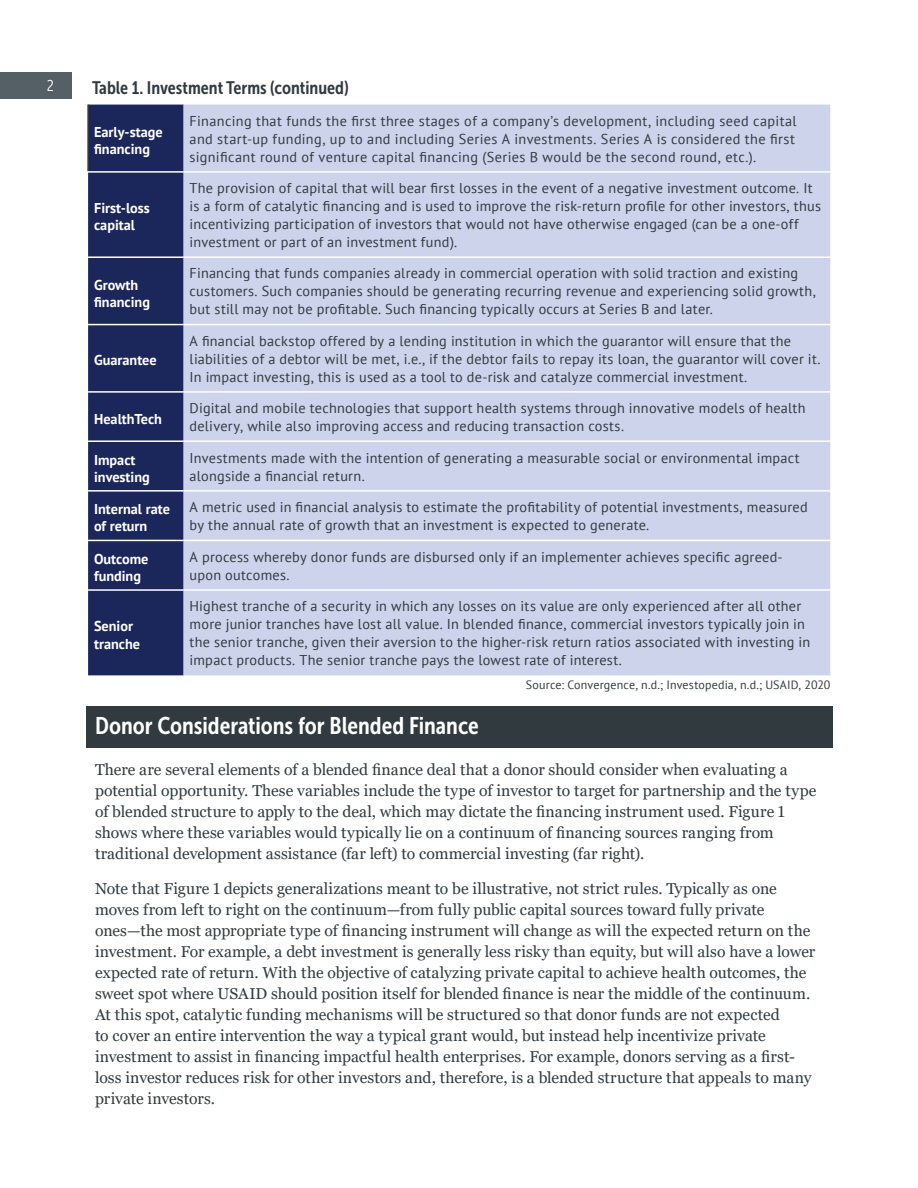
<style>
.page{position:relative;width:918px;height:1188px;background:#fff}
.page>*{position:absolute;margin:0;border:0;box-sizing:border-box;transform-origin:0 0}
.t1{font:24px "Museo Sans Cond 700";color:#fff}
.t2{font:18px "Museo Sans Cond 700";color:#303a3f}
.Body{font:15.75px/21px "Georgia";letter-spacing:.005em;color:#303a3f}
.t3{font:15.75px "Museo Sans Cond 300";color:#fff}
.Table_Copy_9_pt{font:14.25px/18px "PT Sans";letter-spacing:.02em;color:#303a3f}
.Table_Text{font:700 14.25px/17.1px "PT Sans";color:#fff}
.Disclaimer{font:12px "PT Sans";letter-spacing:.01em;color:#303a3f}
</style>
<div class="page">
<div style="left:88px;top:105px;width:96px;height:570px;background:#1b275a"></div>
<div style="left:184px;top:105px;width:646px;height:570px;background:#cdd3ea"></div>
<hr style="left:87px;top:105px;width:2px;height:66px;background:#303a3f">
<hr style="left:88px;top:256px;width:96px;height:2px;background:#fff">
<hr style="left:184px;top:256px;width:646px;height:2px;background:#fff">
<hr style="left:88px;top:324px;width:96px;height:1px;background:#fff">
<hr style="left:184px;top:324px;width:646px;height:1px;background:#fff">
<hr style="left:88px;top:391px;width:96px;height:2px;background:#fff">
<hr style="left:184px;top:391px;width:646px;height:2px;background:#fff">
<hr style="left:88px;top:440px;width:96px;height:2px;background:#fff">
<hr style="left:184px;top:440px;width:646px;height:2px;background:#fff">
<hr style="left:88px;top:490px;width:96px;height:2px;background:#fff">
<hr style="left:184px;top:490px;width:646px;height:2px;background:#fff">
<hr style="left:88px;top:540px;width:96px;height:1px;background:#fff">
<hr style="left:184px;top:540px;width:646px;height:1px;background:#fff">
<hr style="left:88px;top:589px;width:96px;height:2px;background:#fff">
<hr style="left:184px;top:589px;width:646px;height:2px;background:#fff">
<hr style="left:87px;top:171px;width:97px;height:2px;background:#fff">
<hr style="left:184px;top:171px;width:646px;height:2px;background:#fff">
<div style="left:86px;top:706px;width:747px;height:42px;background:#303a3f"></div>
<div style="left:0;top:72px;width:72px;height:27px;background:#545f66"></div>
<p class="t3" style="left:47px;top:77px;width:9px">2</p>
<p class="t2" style="left:92px;top:78px;width:258px">Table 1. Investment Terms (continued)</p>
<p class="Table_Text" style="left:94px;top:123px;width:70px">Early-stage financing</p>
<p class="Table_Copy_9_pt" style="left:190px;top:111px;width:609px;text-align:justify">Financing that funds the first three stages of a company’s development, including seed capital and start-up funding, up to and including Series A investments. Series A is considered the first significant round of venture capital financing (Series B would be the second round, etc.).</p>
<p class="Table_Text" style="left:94px;top:199px;width:57px">First-loss capital</p>
<p class="Table_Copy_9_pt" style="left:190px;top:179px;width:633px">The provision of capital that will bear first losses in the event of a negative investment outcome. It is a form of catalytic financing and is used to improve the risk-return profile for other investors, thus incentivizing participation of investors that would not have otherwise engaged (can be a one-off investment or part of an investment fund).</p>
<p class="Table_Text" style="left:94px;top:276px;width:57px">Growth financing</p>
<p class="Table_Copy_9_pt" style="left:190px;top:264px;width:628px">Financing that funds companies already in commercial operation with solid traction and existing customers. Such companies should be generating recurring revenue and experiencing solid growth, but still may not be profitable. Such financing typically occurs at Series B and later.</p>
<p class="Table_Text" style="left:94px;top:352px;width:64px">Guarantee</p>
<p class="Table_Copy_9_pt" style="left:190px;top:331px;width:632px">A financial backstop offered by a lending institution in which the guarantor will ensure that the liabilities of a debtor will be met, i.e., if the debtor fails to repay its loan, the guarantor will cover it.<br>In impact investing, this is used as a tool to de-risk and catalyze commercial investment.</p>
<p class="Table_Text" style="left:94px;top:410px;width:69px">HealthTech</p>
<p class="Table_Copy_9_pt" style="left:190px;top:399px;width:617px">Digital and mobile technologies that support health systems through innovative models of health delivery, while also improving access and reducing transaction costs.</p>
<p class="Table_Text" style="left:94px;top:451px;width:57px">Impact investing</p>
<p class="Table_Copy_9_pt" style="left:190px;top:448px;width:612px">Investments made with the intention of generating a measurable social or environmental impact alongside a financial return.</p>
<p class="Table_Text" style="left:94px;top:501px;width:77px">Internal rate of return</p>
<p class="Table_Copy_9_pt" style="left:190px;top:498px;width:620px">A metric used in financial analysis to estimate the profitability of potential investments, measured by the annual rate of growth that an investment is expected to generate.</p>
<p class="Table_Text" style="left:94px;top:550px;width:56px">Outcome funding</p>
<p class="Table_Copy_9_pt" style="left:190px;top:547px;width:595px">A process whereby donor funds are disbursed only if an implementer achieves specific agreed&shy;upon outcomes.</p>
<p class="Table_Text" style="left:94px;top:618px;width:47px">Senior tranche</p>
<p class="Table_Copy_9_pt" style="left:190px;top:597px;width:622px">Highest tranche of a security in which any losses on its value are only experienced after all other more junior tranches have lost all value. In blended finance, commercial investors typically join in the senior tranche, given their aversion to the higher-risk return ratios associated with investing in impact products. The senior tranche pays the lowest rate of interest.</p>
<p class="Disclaimer" style="left:526px;top:677px;width:306px">Source: Convergence, n.d.; Investopedia, n.d.; USAID, 2020</p>
<h1 class="t1" style="left:95px;top:712px;width:385px">Donor Considerations for Blended Finance</h1>
<p class="Body" style="left:95px;top:760px;width:723px">There are several elements of a blended finance deal that a donor should consider when evaluating a potential opportunity. These variables include the type of investor to target for partnership and the type of blended structure to apply to the deal, which may dictate the financing instrument used. Figure 1 shows where these variables would typically lie on a continuum of financing sources ranging from traditional development assistance (far left) to commercial investing (far right).</p>
<p class="Body" style="left:95px;top:878px;width:722px">Note that Figure 1 depicts generalizations meant to be illustrative, not strict rules. Typically as one moves from left to right on the continuum—from fully public capital sources toward fully private ones—the most appropriate type of financing instrument will change as will the expected return on the investment. For example, a debt investment is generally less risky than equity, but will also have a lower expected rate of return. With the objective of catalyzing private capital to achieve health outcomes, the sweet spot where USAID should position itself for blended finance is near the middle of the continuum.<br>At this spot, catalytic funding mechanisms will be structured so that donor funds are not expected<br>to cover an entire intervention the way a typical grant would, but instead help incentivize private investment to assist in financing impactful health enterprises. For example, donors serving as a first&shy;loss investor reduces risk for other investors and, therefore, is a blended structure that appeals to many private investors.</p>
</div>
